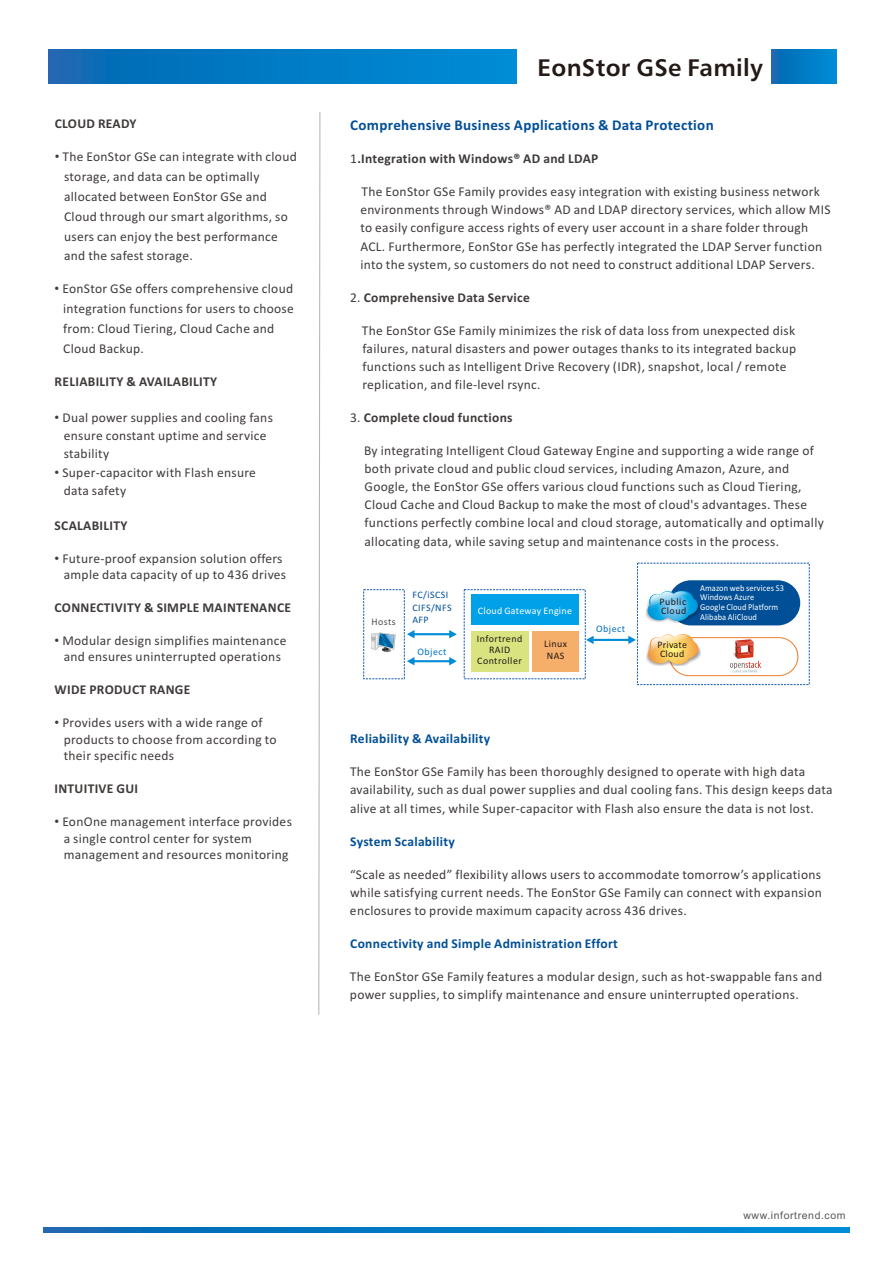
<style>
.page{position:relative;width:893px;height:1263px;background:#fff}
.page>*{position:absolute;margin:0;border:0;box-sizing:border-box;transform-origin:0 0}
.t1{font:24px "Humanist 777 BT Bold B";letter-spacing:.015em;color:#231916}
.t2{font:700 15px "Calibri";letter-spacing:.02em;color:#004f97}
.t3{font:13.5px/18.1px "Calibri";letter-spacing:.02em;color:#3f3b3a}
.t4{font:700 13.5px "Calibri";letter-spacing:.02em;color:#3f3b3a}
.t5{font:700 13.5px "Calibri";letter-spacing:.02em;color:#004f97}
.t6{font:10.5px "Arial";letter-spacing:.055em;color:#595857}
.t7{font:9.9px/10.9px "Calibri";letter-spacing:.045em;color:#231916}
.t8{font:9.9px/12.1px "Calibri";letter-spacing:.045em;color:#004f97}
.t9{font:9.9px "Calibri";letter-spacing:.03em;color:#fff}
.t10{font:9.9px "Calibri";letter-spacing:.045em;color:#0070bf}
.t11{font:9.9px/9px "Calibri";letter-spacing:.025em;color:#231916}
.t12{font:9.9px "Calibri";letter-spacing:.045em;color:#4d4d4d}
.t13{font:9px/9.6px "Calibri";letter-spacing:.01em;color:#fff;scale:.93 1}
.s1{font-family:"Arial"}
.s2{font-weight:400}
</style>
<div class="page">
<svg style="left:318px;top:112px;width:3px;height:903px"></svg>
<svg style="left:49px;top:49px;width:468px;height:34px;background:#027ac4"></svg>
<svg style="left:772px;top:49px;width:64px;height:34px;background:#037ac4"></svg>
<svg style="left:43px;top:1227px;width:807px;height:5px;background:#027ac4"></svg>
<div style="left:669px;top:637px;width:129px;height:39px;background:#fff;border:1px solid #f08438;border-radius:19px"></div>
<div style="left:533px;top:631px;width:46px;height:40px;background:#f6af6a"></div>
<div style="left:471px;top:631px;width:58px;height:40px;background:#d9e480"></div>
<div style="left:471px;top:595px;width:108px;height:30px;background:#00a1e9"></div>
<svg style="left:371px;top:632px;width:25px;height:21px"></svg>
<div style="left:363px;top:589px;width:42px;height:90px;border:1px dashed #2567b2"></div>
<div style="left:668px;top:580px;width:132px;height:45px;background:#004f97;border-radius:23px"></div>
<svg style="left:646px;top:591px;width:55px;height:32px"></svg>
<svg style="left:646px;top:634px;width:55px;height:32px"></svg>
<svg style="left:407px;top:630px;width:50px;height:8px"></svg>
<svg style="left:407px;top:657px;width:50px;height:8px"></svg>
<svg style="left:586px;top:636px;width:50px;height:8px"></svg>
<div style="left:464px;top:589px;width:122px;height:90px;border:1px dashed #2567b2"></div>
<div style="left:637px;top:563px;width:173px;height:122px;border:1px dashed #2567b2"></div>
<svg style="left:730px;top:639px;width:32px;height:34px"></svg>
<p class="t4" style="left:55px;top:118px;width:83px">CLOUD READY</p>
<p class="t3" style="left:64px;top:148px;width:234px;line-height:19.8px;text-indent:-9px"><span class="s1">•</span> The EonStor GSe can integrate with cloud storage, and data can be optimally allocated between EonStor GSe and Cloud through our smart algorithms, so users can enjoy the best performance and the safest storage.</p>
<p class="t3" style="left:63px;top:280px;width:232px;line-height:19.8px;text-indent:-9px"><span class="s1">•</span> EonStor GSe offers comprehensive cloud integration functions for users to choose from: Cloud Tiering, Cloud Cache and Cloud Backup.</p>
<p class="t4" style="left:55px;top:375px;width:164px">RELIABILITY &amp; AVAILABILITY</p>
<p class="t3" style="left:64px;top:410px;width:211px;text-indent:-9px"><span class="s1">•</span> Dual power supplies and cooling fans ensure constant uptime and service stability</p>
<p class="t3" style="left:64px;top:464px;width:194px;text-indent:-9px"><span class="s1">•</span> Super-capacitor with Flash ensure data safety</p>
<p class="t4" style="left:55px;top:519px;width:74px">SCALABILITY</p>
<p class="t3" style="left:55px;top:551px;width:233px;line-height:16.5px;text-align:right"><span class="s1">•</span> Future-proof expansion solution offers ample data capacity of up to 436 drives</p>
<p class="t4" style="left:55px;top:602px;width:238px">CONNECTIVITY &amp; SIMPLE MAINTENANCE</p>
<p class="t3" style="left:55px;top:633px;width:233px;line-height:16.5px;text-align:center"><span class="s1">•</span> Modular design simplifies maintenance and ensures uninterrupted operations</p>
<p class="t4" style="left:55px;top:684px;width:137px">WIDE PRODUCT RANGE</p>
<p class="t3" style="left:64px;top:716px;width:214px;line-height:16.5px;text-indent:-9px"><span class="s1">•</span> Provides users with a wide range of products to choose from according to their specific needs</p>
<p class="t4" style="left:55px;top:783px;width:85px">INTUITIVE GUI</p>
<p class="t3" style="left:64px;top:815px;width:230px;line-height:16.5px;text-indent:-9px"><span class="s1">•</span> EonOne management interface provides a single control center for system management and resources monitoring</p>
<h1 class="t1" style="left:537px;top:57px;width:227px">EonStor GSe Family</h1>
<p class="t2" style="left:350px;top:119px;width:365px">Comprehensive Business Applications &amp; Data Protection</p>
<p class="t4" style="left:350px;top:153px;width:250px"><span class="s2">1</span>.Integration with Windows® AD and LDAP</p>
<p class="t3" style="left:360px;top:184px;width:472px">The EonStor GSe Family provides easy integration with existing business network environments through Windows® AD and LDAP directory services, which allow MIS to easily configure access rights of every user account in a share folder through ACL. Furthermore, EonStor GSe has perfectly integrated the LDAP Server function into the system, so customers do not need to construct additional LDAP Servers.</p>
<p class="t4" style="left:350px;top:292px;width:181px"><span class="s2">2.</span> Comprehensive Data Service</p>
<p class="t3" style="left:362px;top:322px;width:436px">The EonStor GSe Family minimizes the risk of data loss from unexpected disk failures, natural disasters and power outages thanks to its integrated backup functions such as Intelligent Drive Recovery (IDR), snapshot, local / remote replication, and file-level rsync.</p>
<p class="t4" style="left:350px;top:412px;width:164px"><span class="s2">3.</span> Complete cloud functions</p>
<p class="t3" style="left:364px;top:442px;width:461px">By integrating Intelligent Cloud Gateway Engine and supporting a wide range of both private cloud and public cloud services, including Amazon, Azure, and Google, the EonStor GSe offers various cloud functions such as Cloud Tiering, Cloud Cache and Cloud Backup to make the most of cloud's advantages. These functions perfectly combine local and cloud storage, automatically and optimally allocating data, while saving setup and maintenance costs in the process.</p>
<p class="t12" style="left:372px;top:618px;width:26px">Hosts</p>
<p class="t8" style="left:412px;top:590px;width:41px">FC/iSCSI<br>CIFS/NFS<br>AFP</p>
<p class="t10" style="left:417px;top:647px;width:30px">Object</p>
<p class="t9" style="left:478px;top:607px;width:96px">Cloud Gateway Engine</p>
<p class="t7" style="left:477px;top:634px;width:47px;text-align:center">Infortrend<br>RAID<br>Controller</p>
<p class="t7" style="left:544px;top:638px;width:25px;line-height:12.1px">Linux<br>NAS</p>
<p class="t10" style="left:596px;top:625px;width:30px">Object</p>
<p class="t5" style="left:350px;top:733px;width:142px">Reliability &amp; Availability</p>
<p class="t7" style="left:660px;top:598px;width:28px;line-height:9px">Public<br>Cloud</p>
<p class="t11" style="left:657px;top:641px;width:31px">Private<br>Cloud</p>
<p class="t13" style="left:700px;top:584px;width:92px">Amazon web services S3<br>Windows Azure<br>Google Cloud Platform<br>Alibaba AliCloud</p>
<p class="t3" style="left:350px;top:764px;width:484px">The EonStor GSe Family has been thoroughly designed to operate with high data availability, such as dual power supplies and dual cooling fans. This design keeps data alive at all times, while Super-capacitor with Flash also ensure the data is not lost.</p>
<p class="t5" style="left:350px;top:835px;width:106px">System Scalability</p>
<p class="t3" style="left:350px;top:866px;width:473px;text-align:justify">“Scale as needed” flexibility allows users to accommodate tomorrow’s applications while satisfying current needs. The EonStor GSe Family can connect with expansion enclosures to provide maximum capacity across 436 drives.</p>
<p class="t5" style="left:350px;top:938px;width:269px">Connectivity and Simple Administration Effort</p>
<p class="t3" style="left:350px;top:968px;width:474px">The EonStor GSe Family features a modular design, such as hot-swappable fans and power supplies, to simplify maintenance and ensure uninterrupted operations.</p>
<p class="t6" style="left:743px;top:1211px;width:104px">www.infortrend.com</p>
</div>
